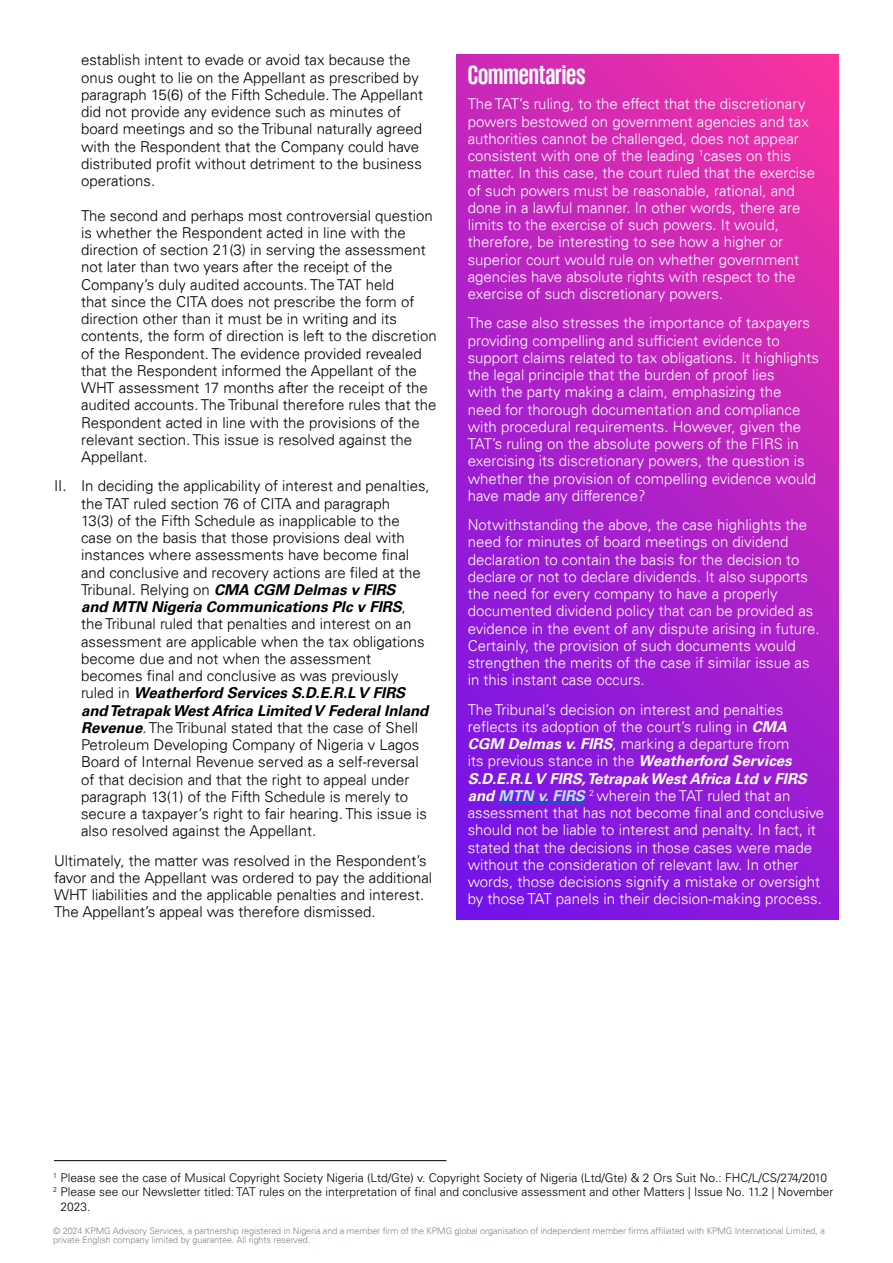
<style>
.page{position:relative;width:893px;height:1263px;background:#fff}
.page>*{position:absolute;margin:0;border:0;box-sizing:border-box;transform-origin:0 0}
.t1{font:700 27px "KPMG";color:#fff}
.t2{font:300 15px/17.2px "Univers 45";color:#000}
.t3{font:300 15px/17.2px "Univers 45";color:#fff}
.t4{font:italic 700 15px/17.2px "Univers 65";color:#000}
.t5{font:italic 700 15px "Univers 65";color:#fff}
.t6{font:300 12px "Univers LT Std";color:#000}
.t7{font:300 9px/9px "Univers 45";letter-spacing:-.005em;color:#88817e}
.s1{font-family:"Univers 65";font-weight:700;font-style:italic}
.s2{font-family:"Univers 45";font-weight:300;font-style:normal}
.s3{font-family:"Univers 65";font-weight:700;font-style:italic;color:#aceaff}
</style>
<div class="page">
<svg style="left:456px;top:55px;width:382px;height:864px;background:#af21c7"></svg>
<hr style="left:499px;top:802px;width:86px;height:1px;background:#0563c1">
<hr style="left:54px;top:1160px;width:392px;height:1px;background:#000">
<p class="t2" style="left:81px;top:51px;width:344px">establish intent to evade or avoid tax because the onus ought to lie on the Appellant as prescribed by paragraph 15(6) of the Fifth Schedule. The Appellant did not provide any evidence such as minutes of board meetings and so the Tribunal naturally agreed with the Respondent that the Company could have distributed profit without detriment to the business operations.</p>
<p class="t2" style="left:81px;top:207px;width:357px">The second and perhaps most controversial question is whether the Respondent acted in line with the direction of section 21(3) in serving the assessment not later than two years after the receipt of the Company’s duly audited accounts. The TAT held<br>that since the CITA does not prescribe the form of direction other than it must be in writing and its contents, the form of direction is left to the discretion of the Respondent. The evidence provided revealed that the Respondent informed the Appellant of the WHT assessment 17 months after the receipt of the audited accounts. The Tribunal therefore rules that the Respondent acted in line with the provisions of the relevant section. This issue is resolved against the Appellant.</p>
<p class="t2" style="left:81px;top:477px;width:350px;text-indent:-27px">II. In deciding the applicability of interest and penalties, the TAT ruled section 76 of CITA and paragraph<br>13(3) of the Fifth Schedule as inapplicable to the case on the basis that those provisions deal with instances where assessments have become final and conclusive and recovery actions are filed at the Tribunal. Relying on <span class="s1">CMA CGM Delmas v FIRS</span></p>
<p class="t4" style="left:81px;top:598px;width:326px">and MTN Nigeria Communications Plc v FIRS<span class="s2">,</span></p>
<p class="t2" style="left:81px;top:615px;width:345px">the Tribunal ruled that penalties and interest on an assessment are applicable when the tax obligations become due and not when the assessment becomes final and conclusive as was previously</p>
<p class="t4" style="left:81px;top:684px;width:349px"><span class="s2">ruled in</span> Weatherford Services S.D.E.R.L V FIRS and Tetrapak West Africa Limited V Federal Inland</p>
<p class="t2" style="left:81px;top:719px;width:347px"><span class="s1">Revenue</span>. The Tribunal stated that the case of Shell Petroleum Developing Company of Nigeria v Lagos Board of Internal Revenue served as a self-reversal of that decision and that the right to appeal under paragraph 13(1) of the Fifth Schedule is merely to secure a taxpayer’s right to fair hearing. This issue is also resolved against the Appellant.</p>
<p class="t2" style="left:54px;top:852px;width:380px">Ultimately, the matter was resolved in the Respondent’s favor and the Appellant was ordered to pay the additional WHT liabilities and the applicable penalties and interest.<br>The Appellant’s appeal was therefore dismissed.</p>
<h1 class="t1" style="left:468px;top:61px;width:119px">Commentaries</h1>
<p class="t3" style="left:468px;top:95px;width:349px">The TAT’s ruling, to the effect that the discretionary powers bestowed on government agencies and tax authorities cannot be challenged, does not appear consistent with one of the leading <sup>1</sup>cases on this matter. In this case, the court ruled that the exercise of such powers must be reasonable, rational, and done in a lawful manner. In other words, there are limits to the exercise of such powers. It would, therefore, be interesting to see how a higher or superior court would rule on whether government agencies have absolute rights with respect to the exercise of such discretionary powers.</p>
<p class="t3" style="left:468px;top:314px;width:353px">The case also stresses the importance of taxpayers providing compelling and sufficient evidence to support claims related to tax obligations. It highlights the legal principle that the burden of proof lies<br>with the party making a claim, emphasizing the<br>need for thorough documentation and compliance with procedural requirements. However, given the TAT’s ruling on the absolute powers of the FIRS in exercising its discretionary powers, the question is whether the provision of compelling evidence would have made any difference?</p>
<p class="t3" style="left:468px;top:516px;width:353px">Notwithstanding the above, the case highlights the need for minutes of board meetings on dividend declaration to contain the basis for the decision to declare or not to declare dividends. It also supports the need for every company to have a properly documented dividend policy that can be provided as evidence in the event of any dispute arising in future.<br>Certainly, the provision of such documents would strengthen the merits of the case if similar issue as in this instant case occurs.</p>
<p class="t3" style="left:468px;top:701px;width:325px">The Tribunal’s decision on interest and penalties reflects its adoption of the court’s ruling in <span class="s1">CMA CGM Delmas v. FIRS</span>, marking a departure from its previous stance in the <span class="s1">Weatherford Services</span></p>
<p class="t5" style="left:468px;top:770px;width:341px">S.D.E.R.L V FIRS, Tetrapak West Africa Ltd v FIRS</p>
<p class="t3" style="left:468px;top:787px;width:358px"><span class="s1">and</span> <span class="s3">MTN v. FIRS</span> <sup>2</sup> wherein the TAT ruled that an assessment that has not become final and conclusive should not be liable to interest and penalty. In fact, it stated that the decisions in those cases were made without the consideration of relevant law. In other words, those decisions signify a mistake or oversight by those TAT panels in their decision-making process.</p>
<p class="t6" style="left:53px;top:1170px;width:775px"><sup>1</sup> Please see the case of Musical Copyright Society Nigeria (Ltd/Gte) v. Copyright Society of Nigeria (Ltd/Gte) &amp; 2 Ors Suit No.: FHC/L/CS/274/2010</p>
<p class="t6" style="left:53px;top:1184px;width:782px"><sup>2</sup> Please see our Newsletter titled: TAT rules on the interpretation of final and conclusive assessment and other Matters | Issue No. 11.2 | November</p>
<p class="t6" style="left:60px;top:1199px;width:32px">2023.</p>
<p class="t7" style="left:53px;top:1226px;width:773px">© 2024 KPMG Advisory Services, a partnership registered in Nigeria and a member firm of the KPMG global organisation of independent member firms affiliated with KPMG International Limited, a private English company limited by guarantee. All rights reserved.</p>
</div>
